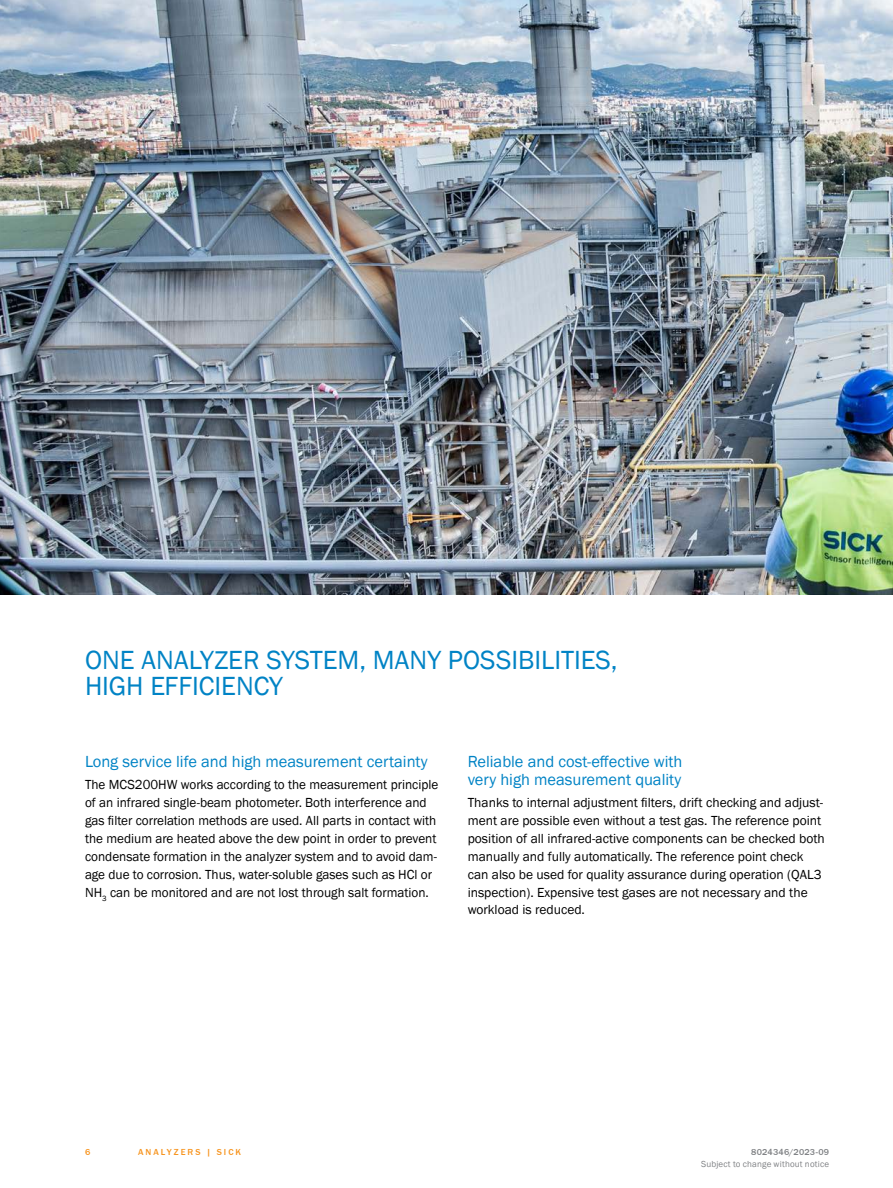
<style>
.page{position:relative;width:893px;height:1188px;background:#fff}
.page>*{position:absolute;margin:0;border:0;box-sizing:border-box;transform-origin:0 0}
.t1{font:27px/25.5px "SICK Franklin";color:#0083c5}
.t2{font:16.5px/17.9px "SICK Franklin";color:#0083c5}
.t3{font:13.5px/17.9px "SICK Franklin";color:#000}
.t4{font:9px "SICK Franklin";letter-spacing:.02em;color:#808285}
.t5{font:500 9px "SICK Franklin";letter-spacing:.225em;color:#f7941e}
.t6{font:500 9px "SICK Franklin";letter-spacing:.02em;color:#808285}
</style>
<div class="page">
<img style="left:0;top:0;width:893px;height:595px">
<h1 class="t1" style="left:85px;top:648px;width:534px">ONE ANALYZER SYSTEM, MANY POSSIBILITIES,<br>HIGH EFFICIENCY</h1>
<p class="t2" style="left:85px;top:753px;width:344px">Long service life and high measurement certainty</p>
<p class="t3" style="left:85px;top:776px;width:355px">The MCS200HW works according to the measurement principle of an infrared single-beam photometer. Both interference and gas filter correlation methods are used. All parts in contact with the medium are heated above the dew point in order to prevent condensate formation in the analyzer system and to avoid dam&shy;age due to corrosion. Thus, water-soluble gases such as HCl or N H<sub>3</sub> can be monitored and are not lost through salt formation.</p>
<p class="t2" style="left:468px;top:753px;width:216px">Reliable and cost-effective with very high measurement quality</p>
<p class="t3" style="left:468px;top:794px;width:358px">Thanks to internal adjustment filters, drift checking and adjust&shy;ment are possible even without a test gas. The reference point position of all infrared-active components can be checked both manually and fully automatically. The reference point check can also be used for quality assurance during operation (QAL3 inspection). Expensive test gases are not necessary and the workload is reduced.</p>
<p class="t5" style="left:85px;top:1146px;width:7px">6</p>
<p class="t5" style="left:138px;top:1146px;width:104px">ANALYZERS | SICK</p>
<p class="t6" style="left:751px;top:1146px;width:80px">8024346/2023-09</p>
<p class="t4" style="left:701px;top:1159px;width:130px">Subject to change without notice</p>
</div>
